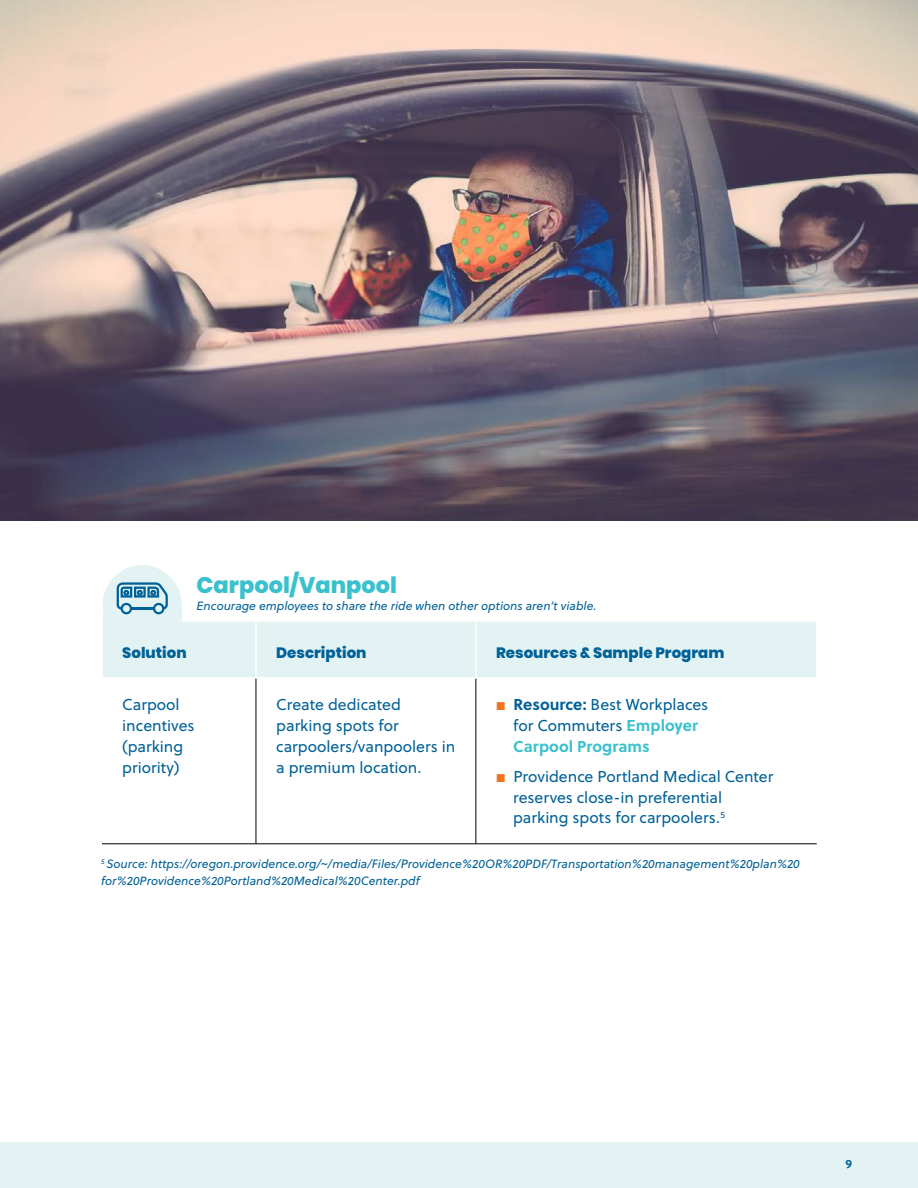
<style>
.page{position:relative;width:918px;height:1188px;background:#fff}
.page>*{position:absolute;margin:0;border:0;box-sizing:border-box;transform-origin:0 0}
.t1{font:800 22.5px "Poppins";color:#3ac1cd}
.t2{font:15.75px/21px "Soleil";color:#006197}
.t3{font:800 15px "Poppins";color:#006197}
.t4{font:italic 12px/16.5px "Soleil";color:#006197}
.t5{font:700 12px "Soleil";color:#006197}
.s1{font-weight:700}
.s2{font-weight:700;color:#3ac1cd}
</style>
<div class="page">
<div style="left:0;top:1142px;width:918px;height:46px;background:#e3f3f4"></div>
<div style="left:103px;top:603px;width:79px;height:19px;background:#e3f3f4"></div>
<div style="left:103px;top:565px;width:79px;height:79px;background:#e3f3f4;border-radius:50%"></div>
<div style="left:103px;top:622px;width:713px;height:55px;background:#e3f3f4"></div>
<hr style="left:255px;top:622px;width:2px;height:55px;background:#fff">
<hr style="left:475px;top:622px;width:2px;height:55px;background:#fff">
<hr style="left:256px;top:679px;width:1px;height:165px;background:#000">
<hr style="left:476px;top:679px;width:1px;height:165px;background:#000">
<hr style="left:102px;top:844px;width:154px;height:1px;background:#000">
<hr style="left:256px;top:844px;width:220px;height:1px;background:#000">
<hr style="left:476px;top:844px;width:341px;height:1px;background:#000">
<svg style="left:117px;top:582px;width:51px;height:32px"></svg>
<img style="left:0;top:0;width:918px;height:520px">
<h1 class="t1" style="left:197px;top:572px;width:202px">Carpool/Vanpool</h1>
<p class="t4" style="left:197px;top:597px;width:401px">Encourage employees to share the ride when other options aren’t viable.</p>
<p class="t3" style="left:122px;top:644px;width:66px">Solution</p>
<p class="t3" style="left:276px;top:644px;width:92px">Description</p>
<p class="t3" style="left:496px;top:644px;width:230px">Resources &amp; Sample Program</p>
<p class="t2" style="left:122px;top:693px;width:74px">Carpool incentives (parking priority)</p>
<p class="t2" style="left:276px;top:693px;width:181px">Create dedicated parking spots for carpoolers/vanpoolers in a premium location.</p>
<p class="t2" style="left:513px;top:693px;width:197px"><span class="s1">Resource:</span> Best Workplaces for Commuters <span class="s2">Employer<br>Carpool Programs</span></p>
<p class="t2" style="left:513px;top:765px;width:262px">Providence Portland Medical Center reserves close-in preferential parking spots for carpoolers.<sup>5</sup></p>
<p class="t4" style="left:101px;top:855px;width:700px"><sup>5</sup> Source: https://oregon.providence.org/~/media/Files/Providence%20OR%20PDF/Transportation%20management%20plan%20 for%20Providence%20Portland%20Medical%20Center.pdf</p>
<p class="t5" style="left:845px;top:1155px;width:8px">9</p>
</div>
